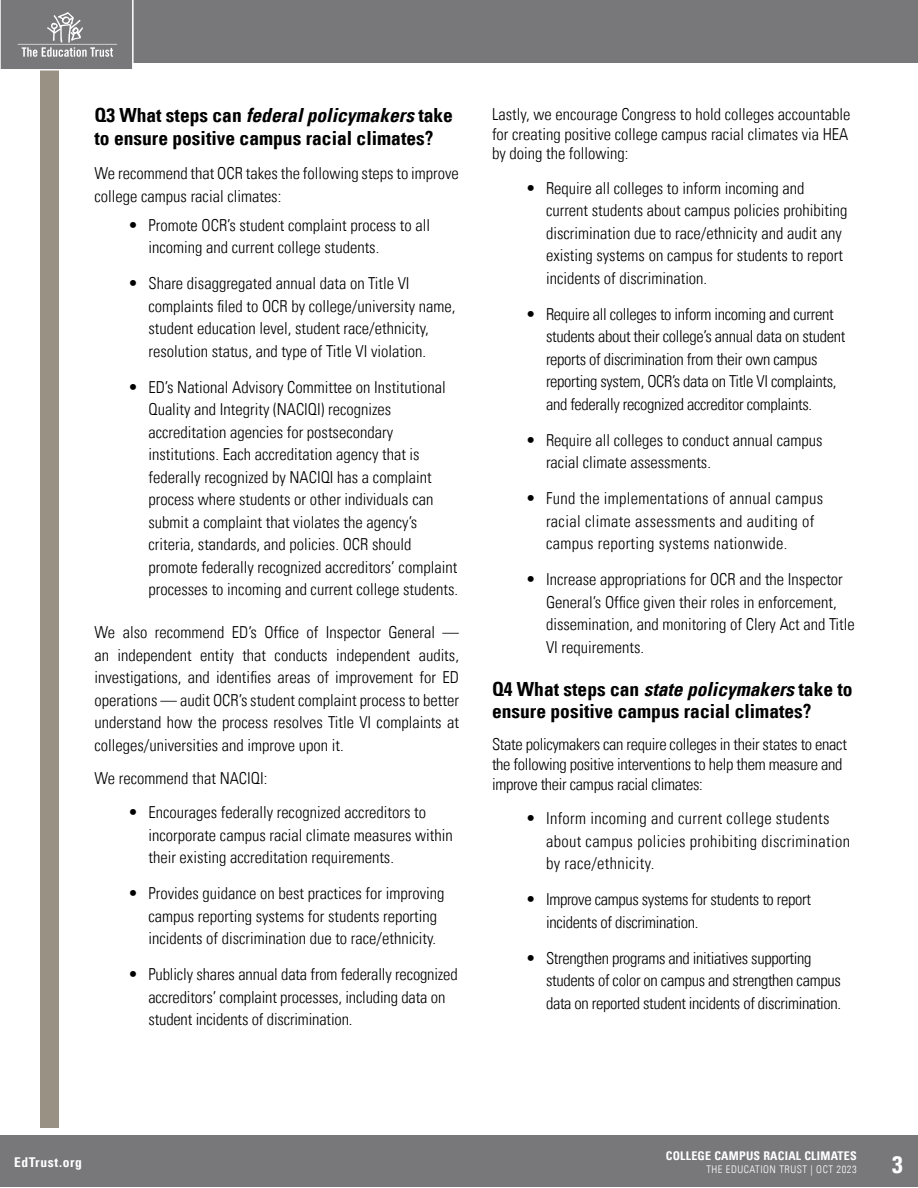
<style>
.page{position:relative;width:918px;height:1188px;background:#fff}
.page>*{position:absolute;margin:0;border:0;box-sizing:border-box;transform-origin:0 0}
.t1{font:700 condensed 24px "Univers LT";color:#fff}
.Q_Headings{font:700 condensed 19.5px/22.5px "Univers LT";color:#000}
.Main_Bullet{font:300 condensed 16.5px/22.5px "Univers LT";color:#000}
.Main_Bullet-2{font:300 condensed 16.5px/22.5px "Univers LT";letter-spacing:-.02em;color:#000}
.BODY{font:300 condensed 16.5px/22.5px "Univers LT";color:#000}
.Main_Bullet-3{font:300 condensed 16.5px/22.5px "Univers LT";letter-spacing:.02em;color:#000}
.t2{font:700 condensed 13.5px "Univers LT";letter-spacing:.05em;color:#fff}
.t3{font:700 condensed 12px "Univers LT";letter-spacing:.02em;color:#fff}
.t4{font:300 condensed 10.5px "Univers LT";letter-spacing:.05em;color:#fff}
.s1{font-style:italic}
</style>
<div class="page">
<div style="left:0;top:1136px;width:918px;height:51px;background:#78777a"></div>
<div style="left:0;top:0;width:918px;height:63px;background:#78777a"></div>
<div style="left:40px;top:48px;width:19px;height:1080px;background:#989184"></div>
<svg style="left:0;top:0;width:134px;height:71px"></svg>
<p class="Q_Headings" style="left:94px;top:104px;width:360px">Q3 What steps can <span class="s1">federal policymakers</span> take to ensure positive campus racial climates?</p>
<p class="BODY" style="left:94px;top:162px;width:366px">We recommend that OCR takes the following steps to improve college campus racial climates:</p>
<p class="Main_Bullet" style="left:148px;top:214px;width:283px;text-indent:-20px">• Promote OCR’s student complaint process to all incoming and current college students.</p>
<p class="Main_Bullet" style="left:148px;top:272px;width:308px;text-indent:-20px">• Share disaggregated annual data on Title VI complaints filed to OCR by college/university name, student education level, student race/ethnicity, resolution status, and type of Title VI violation.</p>
<p class="Main_Bullet" style="left:148px;top:376px;width:311px;text-indent:-20px">• ED’s National Advisory Committee on Institutional Quality and Integrity (NACIQI) recognizes accreditation agencies for postsecondary institutions. Each accreditation agency that is federally recognized by NACIQI has a complaint process where students or other individuals can submit a complaint that violates the agency’s criteria, standards, and policies. OCR should promote federally recognized accreditors’ complaint processes to incoming and current college students.</p>
<p class="BODY" style="left:94px;top:621px;width:366px;text-align:justify">We also recommend ED’s Office of Inspector General — an independent entity that conducts independent audits, investigations, and identifies areas of improvement for ED operations — audit OCR’s student complaint process to better understand how the process resolves Title VI complaints at colleges/universities and improve upon it.</p>
<p class="Main_Bullet" style="left:94px;top:767px;width:174px">We recommend that NACIQI:</p>
<p class="Main_Bullet" style="left:148px;top:801px;width:306px;text-indent:-20px">• Encourages federally recognized accreditors to incorporate campus racial climate measures within their existing accreditation requirements.</p>
<p class="Main_Bullet" style="left:148px;top:882px;width:297px;text-indent:-20px">• Provides guidance on best practices for improving campus reporting systems for students reporting incidents of discrimination due to race/ethnicity.</p>
<p class="Main_Bullet" style="left:148px;top:963px;width:311px;text-indent:-20px">• Publicly shares annual data from federally recognized accreditors’ complaint processes, including data on student incidents of discrimination.</p>
<p class="Main_Bullet" style="left:492px;top:104px;width:360px;line-height:19.8px;text-align:justify">Lastly, we encourage Congress to hold colleges accountable for creating positive college campus racial climates via HEA by doing the following:</p>
<p class="Main_Bullet" style="left:546px;top:177px;width:303px;text-indent:-20px">• Require all colleges to inform incoming and current students about campus policies prohibiting discrimination due to race/ethnicity and audit any existing systems on campus for students to report incidents of discrimination.</p>
<p class="Main_Bullet-2" style="left:546px;top:303px;width:301px;text-indent:-20px">• Require all colleges to inform incoming and current students about their college’s annual data on student reports of discrimination from their own campus reporting system, OCR’s data on Title VI complaints, and federally recognized accreditor complaints.</p>
<p class="Main_Bullet" style="left:546px;top:429px;width:278px;text-indent:-20px">• Require all colleges to conduct annual campus racial climate assessments.</p>
<p class="Main_Bullet-3" style="left:546px;top:487px;width:279px;text-indent:-20px">• Fund the implementations of annual campus racial climate assessments and auditing of campus reporting systems nationwide.</p>
<p class="Main_Bullet" style="left:546px;top:568px;width:310px;text-indent:-20px">• Increase appropriations for OCR and the Inspector General’s Office given their roles in enforcement, dissemination, and monitoring of Clery Act and Title VI requirements.</p>
<p class="Q_Headings" style="left:492px;top:677px;width:362px">Q4 What steps can <span class="s1">state policymakers</span> take to ensure positive campus racial climates?</p>
<p class="Main_Bullet-2" style="left:492px;top:734px;width:356px;line-height:19.8px">State policymakers can require colleges in their states to enact the following positive interventions to help them measure and improve their campus racial climates:</p>
<p class="Main_Bullet-3" style="left:546px;top:807px;width:306px;text-indent:-20px">• Inform incoming and current college students about campus policies prohibiting discrimination by race/ethnicity.</p>
<p class="Main_Bullet-2" style="left:546px;top:888px;width:266px;text-indent:-20px">• Improve campus systems for students to report incidents of discrimination.</p>
<p class="Main_Bullet-2" style="left:546px;top:947px;width:297px;text-indent:-20px">• Strengthen programs and initiatives supporting students of color on campus and strengthen campus data on reported student incidents of discrimination.</p>
<p class="t3" style="left:666px;top:1148px;width:192px">COLLEGE CAMPUS RACIAL CLIMATES</p>
<p class="t4" style="left:706px;top:1163px;width:152px">THE EDUCATION TRUST | OCT 2023</p>
<p class="t2" style="left:14px;top:1154px;width:69px">EdTrust.org</p>
<h1 class="t1" style="left:892px;top:1150px;width:12px">3</h1>
</div>
